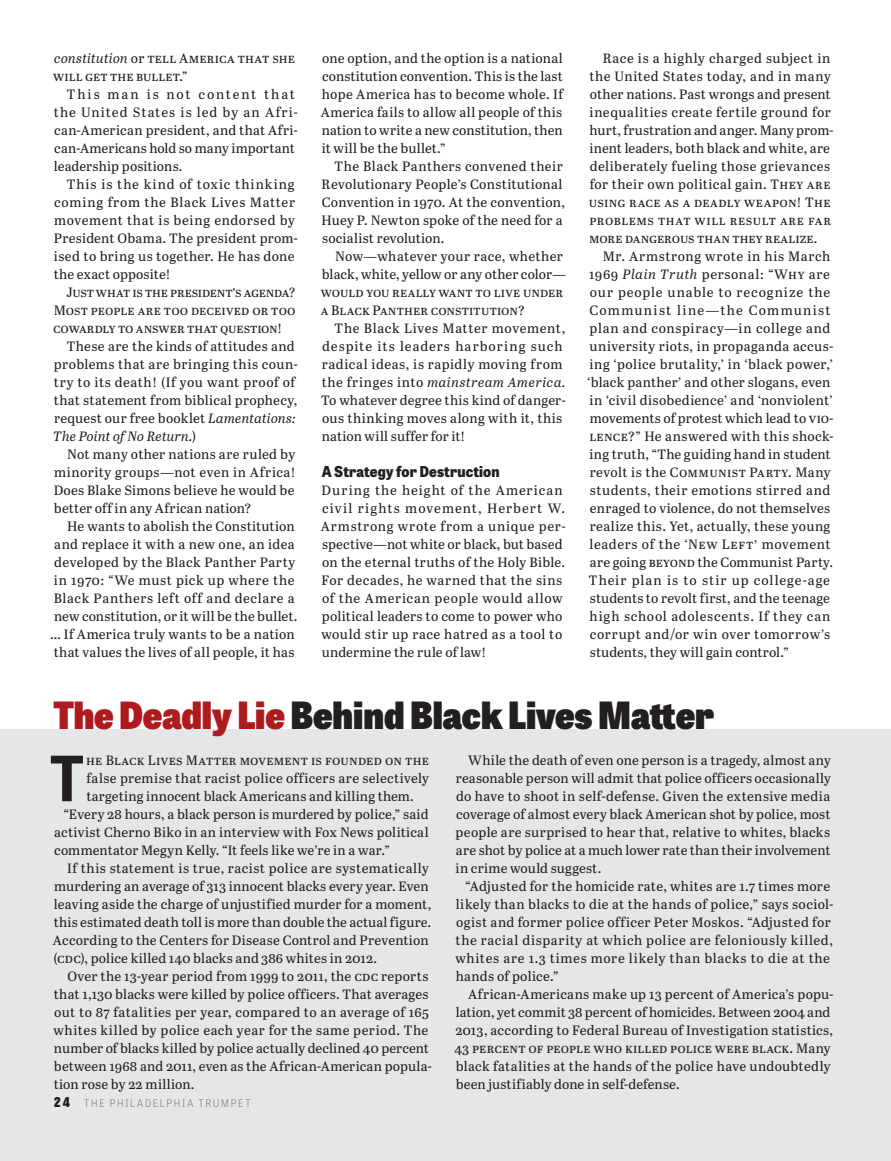
<style>
.page{position:relative;width:891px;height:1161px;background:#fff}
.page>*{position:absolute;margin:0;border:0;box-sizing:border-box;transform-origin:0 0}
.t1{font:700 62.1px "Tablet Gothic Narrow";color:#231f20}
.t2{font:800 37.5px "Tablet Gothic Narrow";color:#231f20}
.t3{font:800 15px "Tablet Gothic Narrow";letter-spacing:.005em;color:#231f20}
.t4{font:13.5px/18px "Abril Text";letter-spacing:.015em;color:#231f20}
.t5{font:13.5px/18px "Abril Text";letter-spacing:.045em;color:#231f20}
.t6{font:13.5px/18px "Abril Text";letter-spacing:.07em;color:#231f20}
.t7{font:13.5px/18px "Abril Text";letter-spacing:.04em;color:#231f20}
.t8{font:100 10.5px "Tablet Gothic Narrow";letter-spacing:.16em;color:#6c6d70}
.s1{font-style:italic}
.s2{color:#ae1a1e}
.s3{font-weight:800;font-size:13.5px;color:#231f20}
</style>
<div class="page">
<div style="left:0;top:729px;width:891px;height:432px;background:#e5e6e8"></div>
<p class="t4" style="left:53px;top:49px;width:244px"><span class="s1">constitution</span> or tell America that she will get the bullet.”</p>
<p class="t5" style="left:54px;top:85px;width:246px;text-indent:13px">This man is not content that the United States is led by an Afri&shy;can-American president, and that Afri&shy;can-Americans hold so many important leadership positions.</p>
<p class="t7" style="left:54px;top:175px;width:246px;text-indent:13px">This is the kind of toxic thinking coming from the Black Lives Matter movement that is being endorsed by<br>President Obama. The president prom&shy;ised to bring us together. He has done the exact opposite!</p>
<p class="t4" style="left:53px;top:283px;width:244px;text-align:justify;text-indent:13px">Just what is the president’s agenda?<br>Most people are too deceived or too cowardly to answer that question!</p>
<p class="t4" style="left:53px;top:337px;width:246px;text-indent:14px">These are the kinds of attitudes and problems that are bringing this coun&shy;try to its death! (If you want proof of that statement from biblical prophecy, request our free booklet <span class="s1">Lamentations:<br>The Point of No Return.</span>)</p>
<p class="t4" style="left:54px;top:445px;width:244px;text-align:justify;text-indent:14px">Not many other nations are ruled by minority groups—not even in Africa!<br>Does Blake Simons believe he would be better off in any African nation?</p>
<p class="t4" style="left:50px;top:517px;width:249px;text-align:right">He wants to abolish the Constitution and replace it with a new one, an idea developed by the Black Panther Party in 1970: “We must pick up where the Black Panthers left off and declare a new constitution, or it will be the bullet. … If America truly wants to be a nation that values the lives of all people, it has</p>
<p class="t4" style="left:321px;top:49px;width:245px">one option, and the option is a national constitution convention. This is the last hope America has to become whole. If America fails to allow all people of this nation to write a new constitution, then it will be the bullet.”</p>
<p class="t4" style="left:322px;top:157px;width:245px;text-indent:13px">The Black Panthers convened their Revolutionary People’s Constitutional Convention in 1970. At the convention, Huey P. Newton spoke of the need for a socialist revolution.</p>
<p class="t4" style="left:321px;top:247px;width:247px;text-indent:14px">Now—whatever your race, whether black, white, yellow or any other color— would you really want to live under a Black Panther constitution?</p>
<p class="t5" style="left:321px;top:319px;width:246px;text-indent:13px">The Black Lives Matter movement, despite its leaders harboring such radical ideas, is rapidly moving from the fringes into <span class="s1">mainstream America.<br></span>To whatever degree this kind of danger&shy;ous thinking moves along with it, this nation will suffer for it!</p>
<p class="t3" style="left:322px;top:461px;width:179px">A Strategy for Destruction</p>
<p class="t6" style="left:321px;top:481px;width:247px">During the height of the American civil rights movement, Herbert W.<br>Armstrong wrote from a unique per&shy;spective—not white or black, but based on the eternal truths of the Holy Bible.<br>For decades, he warned that the sins of the American people would allow political leaders to come to power who would stir up race hatred as a tool to undermine the rule of law!</p>
<p class="t4" style="left:589px;top:49px;width:246px;text-indent:14px">Race is a highly charged subject in the United States today, and in many other nations. Past wrongs and present inequalities create fertile ground for hurt, frustration and anger. Many prom&shy;inent leaders, both black and white, are deliberately fueling those grievances for their own political gain. They are using race as a deadly weapon! The problems that will result are far more dangerous than they realize.</p>
<p class="t4" style="left:587px;top:247px;width:248px;text-indent:16px">Mr. Armstrong wrote in his March 1969 <span class="s1">Plain Truth</span> personal: “Why are our people unable to recognize the Communist line—the Communist plan and conspiracy—in college and university riots, in propaganda accus&shy;ing ‘police brutality,’ in ‘black power,’ ‘black panther’ and other slogans, even in ‘civil disobedience’ and ‘nonviolent’ movements of protest which lead to vio&shy;lence?” He answered with this shock&shy;ing truth, “The guiding hand in student revolt is the Communist Party. Many students, their emotions stirred and enraged to violence, do not themselves realize this. Yet, actually, these young leaders of the ‘New Left’ movement are going beyond the Communist Party.<br>Their plan is to stir up college-age students to revolt first, and the teenage high school adolescents. If they can corrupt and/or win over tomorrow’s students, they will gain control.”</p>
<h2 class="t2" style="left:54px;top:687px;width:662px"><span class="s2">The Deadly Lie</span> Behind Black Lives Matter</h2>
<h1 class="t1" style="left:51px;top:735px;width:34px">T</h1>
<p class="t4" style="left:86px;top:751px;width:344px">he Black Lives Matter movement is founded on the</p>
<p class="t4" style="left:87px;top:769px;width:344px">false premise that racist police officers are selectively</p>
<p class="t4" style="left:86px;top:787px;width:329px">targeting innocent black Americans and killing them.</p>
<p class="t4" style="left:63px;top:805px;width:367px">“Every 28 hours, a black person is murdered by police,” said</p>
<p class="t4" style="left:54px;top:823px;width:376px">activist Cherno Biko in an interview with Fox News political</p>
<p class="t4" style="left:54px;top:841px;width:337px">commentator Megyn Kelly. “It feels like we’re in a war.”</p>
<p class="t4" style="left:67px;top:859px;width:363px">If this statement is true, racist police are systematically</p>
<p class="t4" style="left:54px;top:877px;width:376px">murdering an average of 313 innocent blacks every year. Even</p>
<p class="t4" style="left:54px;top:895px;width:379px">leaving aside the charge of unjustified murder for a moment,</p>
<p class="t4" style="left:54px;top:913px;width:379px">this estimated death toll is more than double the actual figure.</p>
<p class="t4" style="left:53px;top:931px;width:377px">According to the Centers for Disease Control and Prevention</p>
<p class="t4" style="left:54px;top:949px;width:325px">(cdc), police killed 140 blacks and 386 whites in 2012.</p>
<p class="t4" style="left:67px;top:967px;width:362px">Over the 13-year period from 1999 to 2011, the cdc reports</p>
<p class="t4" style="left:54px;top:985px;width:376px">that 1,130 blacks were killed by police officers. That averages</p>
<p class="t4" style="left:54px;top:1003px;width:376px">out to 87 fatalities per year, compared to an average of 165</p>
<p class="t4" style="left:54px;top:1021px;width:376px">whites killed by police each year for the same period. The</p>
<p class="t4" style="left:54px;top:1039px;width:376px">number of blacks killed by police actually declined 40 percent</p>
<p class="t4" style="left:54px;top:1057px;width:380px">between 1968 and 2011, even as the African-American popula-</p>
<p class="t4" style="left:54px;top:1075px;width:142px">tion rose by 22 million.</p>
<p class="t8" style="left:54px;top:1096px;width:198px"><span class="s3">24</span> THE PHILADELPHIA TRUMPET</p>
<p class="t4" style="left:456px;top:751px;width:377px;text-align:justify;text-indent:13px">While the death of even one person is a tragedy, almost any reasonable person will admit that police officers occasionally do have to shoot in self-defense. Given the extensive media coverage of almost every black American shot by police, most people are surprised to hear that, relative to whites, blacks are shot by police at a much lower rate than their involvement in crime would suggest.</p>
<p class="t4" style="left:455px;top:877px;width:380px;text-indent:10px">“Adjusted for the homicide rate, whites are 1.7 times more likely than blacks to die at the hands of police,” says sociol&shy;ogist and former police officer Peter Moskos. “Adjusted for the racial disparity at which police are feloniously killed, whites are 1.3 times more likely than blacks to die at the hands of police.”</p>
<p class="t4" style="left:454px;top:985px;width:381px;text-indent:14px">African-Americans make up 13 percent of America’s popu&shy;lation, yet commit 38 percent of homicides. Between 2004 and 2013, according to Federal Bureau of Investigation statistics, 43 percent of people who killed police were black. Many black fatalities at the hands of the police have undoubtedly been justifiably done in self-defense.</p>
</div>
